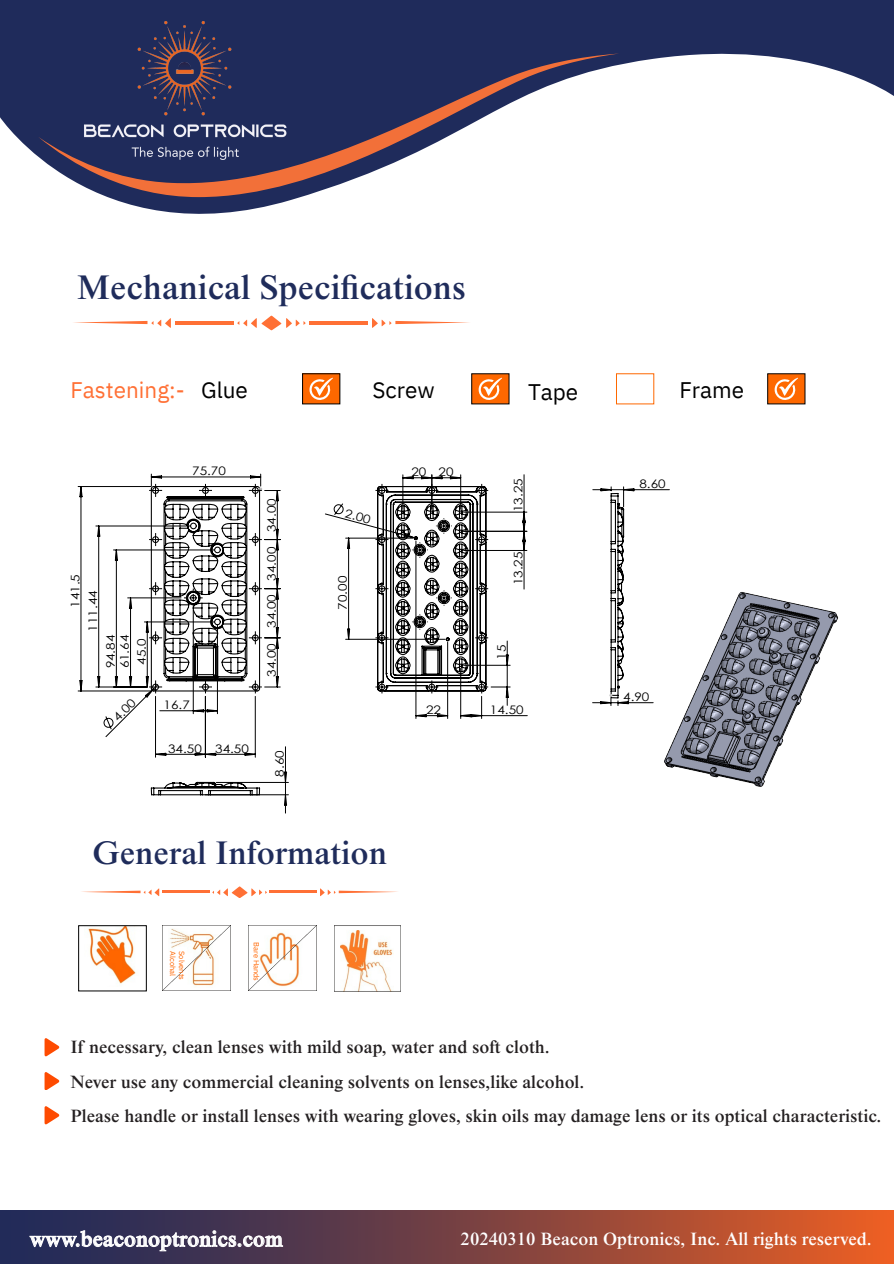
<style>
.page{position:relative;width:894px;height:1264px;background:#fff}
.page>*{position:absolute;margin:0;border:0;box-sizing:border-box;transform-origin:0 0}
.t1{font:500 34.5px "Times NRMT Pro";color:#1f2c5b}
.t2{font:500 33px "Times NRMT Pro";color:#1f2c5b}
.t3{font:22.5px "IBM Plex Sans";color:#ff7035}
.t4{font:22.5px "IBM Plex Sans";color:#000}
.t5{font:500 21.75px "Times NRMT Pro";color:#fff}
.t6{font:500 18px/34.5px "Times NRMT Pro";color:#231f20}
.t7{font:500 18px "Times NRMT Pro";color:#fff}
.t8{font:11.7px/14.1px "Century Gothic";color:#000;scale:1.15 1}
.t9{font:7.5px "IBM Plex Sans";color:#f60}
.s1{color:#000}
</style>
<div class="page">
<svg style="left:0;top:0;width:893px;height:214px"></svg>
<svg style="left:38px;top:54px;width:581px;height:143px;fill:#1f2b5b"></svg>
<img style="left:81px;top:120px;width:208px;height:40px">
<img style="left:92px;top:22px;width:186px;height:96px">
<img style="left:175px;top:69px;width:19px;height:9px">
<hr style="left:174px;top:74px;width:24px;height:3px;background:#1f2c5b">
<div style="left:0;top:1210px;width:893px;height:53px;background:linear-gradient(to right,#10265e,#e35c26)"></div>
<svg style="left:29px;top:1230px;width:254px;height:21px;background:#66617c"></svg>
<svg style="left:44px;top:1038px;width:15px;height:18px"></svg>
<svg style="left:44px;top:1072px;width:15px;height:17px"></svg>
<svg style="left:44px;top:1106px;width:15px;height:18px"></svg>
<svg style="left:237px;top:316px;width:68px;height:14px"></svg>
<svg style="left:372px;top:318px;width:98px;height:10px"></svg>
<hr style="left:309px;top:321px;width:58px;height:3px;background:#ff7035">
<svg style="left:73px;top:318px;width:98px;height:10px"></svg>
<hr style="left:175px;top:321px;width:59px;height:3px;background:#ff7035">
<svg style="left:212px;top:886px;width:55px;height:11px"></svg>
<svg style="left:320px;top:888px;width:78px;height:8px"></svg>
<hr style="left:269px;top:890px;width:47px;height:3px;background:#ff7035">
<svg style="left:81px;top:888px;width:78px;height:8px"></svg>
<hr style="left:163px;top:890px;width:47px;height:3px;background:#ff7035">
<div style="left:767px;top:373px;width:38px;height:31px;background:#fe6800"></div>
<svg style="left:774px;top:378px;width:23px;height:22px"></svg>
<div style="left:471px;top:373px;width:38px;height:31px;background:#fe6800"></div>
<svg style="left:478px;top:378px;width:24px;height:22px"></svg>
<div style="left:302px;top:373px;width:38px;height:31px;background:#fe6800"></div>
<svg style="left:309px;top:378px;width:24px;height:22px"></svg>
<img style="left:88px;top:927px;width:48px;height:57px">
<img style="left:163px;top:925px;width:67px;height:65px">
<img style="left:248px;top:925px;width:68px;height:65px">
<img style="left:168px;top:928px;width:56px;height:59px">
<img style="left:258px;top:929px;width:47px;height:59px">
<img style="left:334px;top:925px;width:67px;height:66px">
<div style="left:78px;top:925px;width:68px;height:66px;border:1px solid #000"></div>
<img style="left:664px;top:592px;width:174px;height:195px">
<svg style="left:264px;top:490px;width:17px;height:198px"></svg>
<svg style="left:150px;top:746px;width:139px;height:67px"></svg>
<svg style="left:325px;top:474px;width:203px;height:245px"></svg>
<svg style="left:77px;top:473px;width:185px;height:264px"></svg>
<svg style="left:592px;top:486px;width:78px;height:220px"></svg>
<h1 class="t1" style="left:77px;top:266px;width:390px">Mechanical Specifications</h1>
<p class="t3" style="left:70px;top:373px;width:179px">Fastening:- <span class="s1">Glue</span></p>
<p class="t4" style="left:372px;top:373px;width:64px">Screw</p>
<p class="t4" style="left:528px;top:375px;width:52px">Tape</p>
<p class="t4" style="left:679px;top:373px;width:66px">Frame</p>
<p class="t8" style="left:68px;top:608px;width:31px;rotate:-90deg">141.5</p>
<p class="t8" style="left:86px;top:631px;width:37px;rotate:-90deg">111.44</p>
<p class="t8" style="left:103px;top:668px;width:31px;rotate:-90deg">94.84<br>61.64</p>
<p class="t8" style="left:134px;top:664px;width:24px;rotate:-90deg">45.0</p>
<p class="t8" style="left:110px;top:713px;width:24px;rotate:-45deg">4.00</p>
<p class="t8" style="left:192px;top:464px;width:31px">75.70</p>
<p class="t8" style="left:164px;top:697px;width:24px">16.7</p>
<p class="t8" style="left:168px;top:741px;width:72px">34.50 34.50</p>
<p class="t8" style="left:264px;top:532px;width:31px;rotate:-90deg">34.00</p>
<p class="t8" style="left:264px;top:580px;width:31px;rotate:-90deg">34.00</p>
<p class="t8" style="left:264px;top:627px;width:31px;rotate:-90deg">34.00</p>
<p class="t8" style="left:264px;top:677px;width:31px;rotate:-90deg">34.00</p>
<p class="t8" style="left:272px;top:776px;width:24px;rotate:-90deg">8.60</p>
<p class="t8" style="left:347px;top:506px;width:24px;rotate:15deg">2.00</p>
<p class="t8" style="left:335px;top:609px;width:31px;rotate:-90deg">70.00</p>
<p class="t8" style="left:411px;top:464px;width:38px">20 20</p>
<p class="t8" style="left:426px;top:702px;width:14px">22</p>
<h2 class="t2" style="left:92px;top:832px;width:296px">General Information</h2>
<p class="t9" style="left:178px;top:951px;width:27px;rotate:90deg">Alcohal</p>
<p class="t9" style="left:187px;top:951px;width:30px;rotate:90deg">Solvents</p>
<p class="t9" style="left:262px;top:942px;width:41px;rotate:90deg">Bare Hands</p>
<p class="t8" style="left:511px;top:512px;width:31px;rotate:-90deg">13.25</p>
<p class="t8" style="left:511px;top:585px;width:31px;rotate:-90deg">13.25</p>
<p class="t8" style="left:494px;top:659px;width:14px;rotate:-90deg">15</p>
<p class="t8" style="left:490px;top:702px;width:31px">14.50</p>
<p class="t8" style="left:639px;top:476px;width:24px">8.60</p>
<p class="t8" style="left:623px;top:689px;width:24px">4.90</p>
<p class="t6" style="left:70px;top:1030px;width:812px">If necessary, clean lenses with mild soap, water and soft cloth.<br>Never use any commercial cleaning solvents on lenses,like alcohol.<br>Please handle or install lenses with wearing gloves, skin oils may damage lens or its optical characteristic.</p>
<p class="t5" style="left:30px;top:1225px;width:254px">www.beaconoptronics.com</p>
<p class="t7" style="left:460px;top:1228px;width:412px">20240310 Beacon Optronics, Inc. All rights reserved.</p>
</div>
